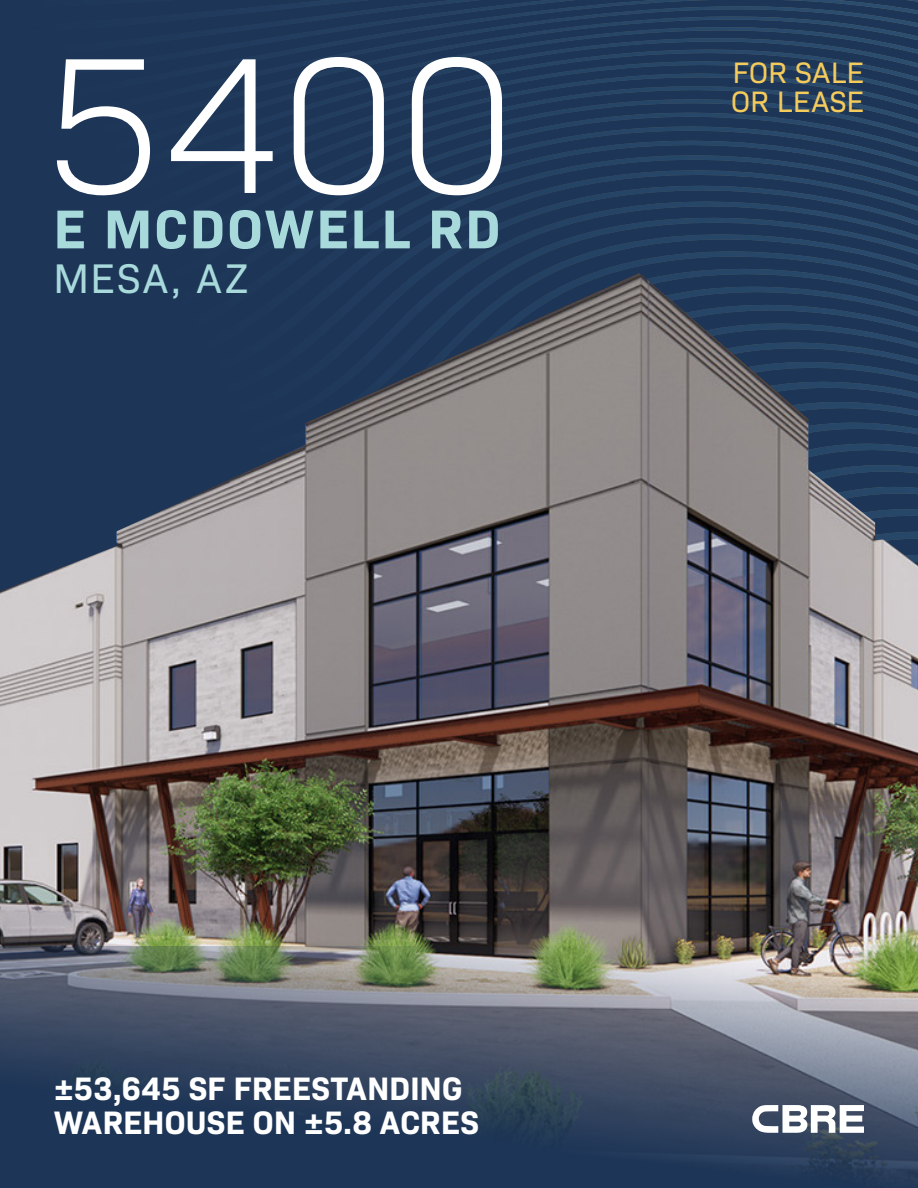
<style>
.page{position:relative;width:918px;height:1188px;background:#fff}
.page>*{position:absolute;margin:0;border:0;box-sizing:border-box;transform-origin:0 0}
.t1{font:300 196.5px "Bio Sans";color:#fff}
.t2{font:700 55.5px "Bio Sans";letter-spacing:.03em;color:#a8dadc}
.t3{font:42px "Bio Sans";letter-spacing:.05em;color:#a8dadc}
.t4{font:700 33px/34px "Bio Sans";letter-spacing:-.005em;color:#fff}
.t5{font:30px/28.8px "Bio Sans";letter-spacing:.01em;color:#f5cb5c}
</style>
<div class="page">
<svg style="left:0;top:181px;width:918px;height:92px;background:#1f3859"></svg>
<svg style="left:0;top:0;width:918px;height:181px;background:#1f395a"></svg>
<img style="left:0;top:273px;width:918px;height:673px">
<svg style="left:0;top:946px;width:918px;height:242px;background:#4d5b6c"></svg>
<svg style="left:752px;top:1105px;width:112px;height:28px"></svg>
<h1 class="t1" style="left:44px;top:-17px;width:474px">5400</h1>
<h2 class="t2" style="left:53px;top:187px;width:449px">E MCDOWELL RD</h2>
<p class="t3" style="left:53px;top:247px;width:197px">MESA, AZ</p>
<p class="t5" style="left:731px;top:56px;width:135px">FOR SALE<br>OR LEASE</p>
<p class="t4" style="left:54px;top:1069px;width:427px">±53,645 SF FREESTANDING<br>WAREHOUSE ON ±5.8 ACRES</p>
</div>
